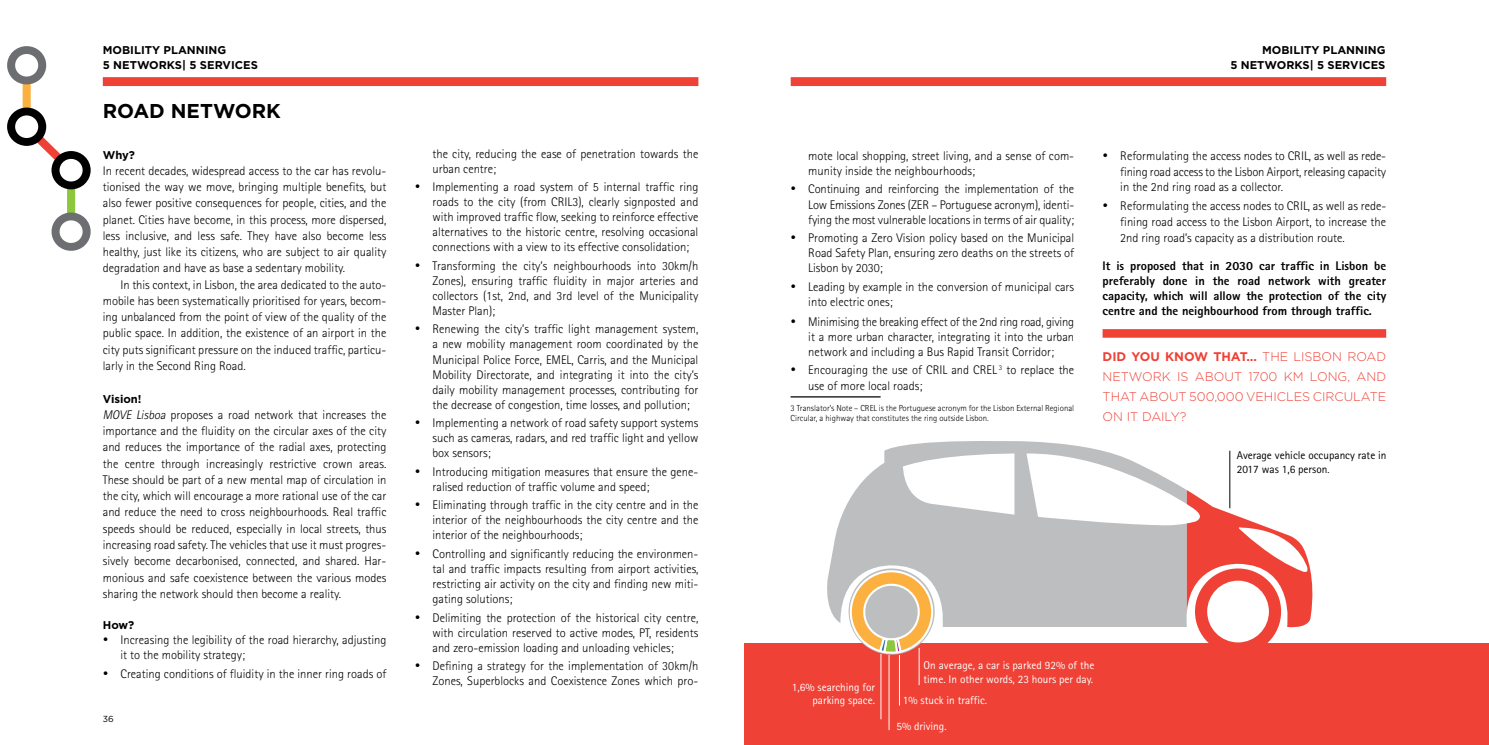
<style>
.page{position:relative;width:1489px;height:745px;background:#fff}
.page>*{position:absolute;margin:0;border:0;box-sizing:border-box;transform-origin:0 0}
.t1{font:700 20px "Gotham";color:#000}
.t2{font:300 12.5px/15px "Rotis Sans Serif";color:#000;text-align:justify}
.t3{font:800 12.5px/15px "Rotis Sans Serif";color:#000;text-align:justify}
.t4{font:300 12.5px/20px "Gotham";color:#ef4136;text-align:justify}
.t5{font:11.25px/13.5px "Rotis Sans Serif";color:#fff;text-align:right}
.t6{font:700 11.25px/15px "Gotham";color:#000}
.t7{font:11.25px/13.5px "Rotis Sans Serif";color:#000}
.t8{font:300 8.75px/10.5px "Rotis Sans Serif";color:#000}
.t9{font:8.75px "Gotham";color:#000}
.s1{font-style:italic}
.s2{font-weight:700}
.s3{font-size:10px}
</style>
<div class="page">
<div style="left:103px;top:77px;width:595px;height:9px;background:#ef4136"></div>
<div style="left:790px;top:77px;width:595px;height:9px;background:#ef4136"></div>
<hr style="left:790px;top:396px;width:90px;height:1px;background:#000">
<div style="left:1102px;top:329px;width:283px;height:8px;background:#ef4136"></div>
<div style="left:23px;top:79px;width:8px;height:32px;background:#fbb040"></div>
<div style="left:67px;top:184px;width:8px;height:32px;background:#8dc63f"></div>
<svg style="left:7px;top:107px;width:84px;height:82px"></svg>
<svg style="left:51px;top:210px;width:40px;height:41px"></svg>
<svg style="left:7px;top:46px;width:40px;height:40px"></svg>
<div style="left:744px;top:643px;width:744px;height:101px;background:#ef4136"></div>
<svg style="left:851px;top:626px;width:81px;height:28px"></svg>
<hr style="left:918px;top:647px;width:1px;height:37px;background:#fff">
<hr style="left:899px;top:654px;width:1px;height:51px;background:#fff">
<hr style="left:888px;top:654px;width:1px;height:75px;background:#fff">
<hr style="left:880px;top:653px;width:1px;height:65px;background:#fff">
<svg style="left:827px;top:441px;width:359px;height:185px;fill:#bcbec0"></svg>
<svg style="left:1186px;top:490px;width:127px;height:153px"></svg>
<hr style="left:1229px;top:450px;width:1px;height:58px;background:#000">
<p class="t6" style="left:103px;top:43px;width:157px">MOBILITY PLANNING<br>5 NETWORKS| 5 SERVICES</p>
<h1 class="t1" style="left:103px;top:99px;width:179px">ROAD NETWORK</h1>
<p class="t6" style="left:103px;top:147px;width:34px">Why?</p>
<p class="t2" style="left:103px;top:162px;width:285px;line-height:16.2px">In recent decades, widespread access to the car has revolu&shy;tionised the way we move, bringing multiple benefits, but also fewer positive consequences for people, cities, and the planet. Cities have become, in this process, more dispersed, less inclusive, and less safe. They have also become less healthy, just like its citizens, who are subject to air quality degradation and have as base a sedentary mobility.</p>
<p class="t2" style="left:103px;top:276px;width:285px;line-height:16.2px;text-indent:18px">In this context, in Lisbon, the area dedicated to the auto&shy;mobile has been systematically prioritised for years, becom&shy;ing unbalanced from the point of view of the quality of the public space. In addition, the existence of an airport in the city puts significant pressure on the induced traffic, particu&shy;larly in the Second Ring Road.</p>
<p class="t6" style="left:103px;top:390px;width:40px">Vision!</p>
<p class="t2" style="left:103px;top:406px;width:285px;line-height:16.2px"><span class="s1">MOVE Lisboa</span> proposes a road network that increases the importance and the fluidity on the circular axes of the city and reduces the importance of the radial axes, protecting the centre through increasingly restrictive crown areas.<br>These should be part of a new mental map of circulation in the city, which will encourage a more rational use of the car and reduce the need to cross neighbourhoods. Real traffic speeds should be reduced, especially in local streets, thus increasing road safety. The vehicles that use it must progres&shy;sively become decarbonised, connected, and shared. Har&shy;monious and safe coexistence between the various modes sharing the network should then become a reality.</p>
<p class="t6" style="left:103px;top:617px;width:33px">How?</p>
<p class="t2" style="left:120px;top:632px;width:267px;text-indent:-18px">• Increasing the legibility of the road hierarchy, adjusting it to the mobility strategy;</p>
<p class="t2" style="left:103px;top:665px;width:285px">• Creating conditions of fluidity in the inner ring roads of</p>
<p class="t9" style="left:103px;top:713px;width:13px">36</p>
<p class="t2" style="left:432px;top:146px;width:267px">the city, reducing the ease of penetration towards the urban centre;</p>
<p class="t2" style="left:432px;top:179px;width:267px;text-indent:-18px">• Implementing a road system of 5 internal traffic ring roads to the city (from CRIL3), clearly signposted and with improved traffic flow, seeking to reinforce effective alternatives to the historic centre, resolving occasional connections with a view to its effective consolidation;</p>
<p class="t2" style="left:432px;top:258px;width:267px;text-indent:-18px">• Transforming the city’s neighbourhoods into 30km/h Zones), ensuring traffic fluidity in major arteries and collectors (1st, 2nd, and 3rd level of the Municipality Master Plan);</p>
<p class="t2" style="left:432px;top:321px;width:267px;text-indent:-18px">• Renewing the city’s traffic light management system, a new mobility management room coordinated by the Municipal Police Force, EMEL, Carris, and the Municipal Mobility Directorate, and integrating it into the city’s daily mobility management processes, contributing for the decrease of congestion, time losses, and pollution;</p>
<p class="t2" style="left:432px;top:415px;width:267px;text-indent:-18px">• Implementing a network of road safety support systems such as cameras, radars, and red traffic light and yellow box sensors;</p>
<p class="t2" style="left:432px;top:463px;width:267px;text-indent:-18px">• Introducing mitigation measures that ensure the gene&shy;ralised reduction of traffic volume and speed;</p>
<p class="t2" style="left:432px;top:497px;width:267px;text-indent:-18px">• Eliminating through traffic in the city centre and in the interior of the neighbourhoods the city centre and the interior of the neighbourhoods;</p>
<p class="t2" style="left:432px;top:546px;width:267px;text-indent:-18px">• Controlling and significantly reducing the environmen&shy;tal and traffic impacts resulting from airport activities, restricting air activity on the city and finding new miti&shy;gating solutions;</p>
<p class="t2" style="left:432px;top:609px;width:267px;text-indent:-18px">• Delimiting the protection of the historical city centre, with circulation reserved to active modes, PT, residents and zero-emission loading and unloading vehicles;</p>
<p class="t2" style="left:415px;top:658px;width:285px;text-align:right">• Defining a strategy for the implementation of 30km/h<br>Zones, Superblocks and Coexistence Zones which pro-</p>
<p class="t6" style="left:1230px;top:43px;width:157px;text-align:right">MOBILITY PLANNING<br>5 NETWORKS| 5 SERVICES</p>
<p class="t2" style="left:808px;top:148px;width:267px">mote local shopping, street living, and a sense of com&shy;munity inside the neighbourhoods;</p>
<p class="t2" style="left:808px;top:182px;width:267px;text-indent:-18px">• Continuing and reinforcing the implementation of the Low Emissions Zones (ZER – Portuguese acronym), identi&shy;fying the most vulnerable locations in terms of air quality;</p>
<p class="t2" style="left:808px;top:230px;width:267px;text-indent:-18px">• Promoting a Zero Vision policy based on the Municipal Road Safety Plan, ensuring zero deaths on the streets of Lisbon by 2030;</p>
<p class="t2" style="left:808px;top:279px;width:267px;text-indent:-18px">• Leading by example in the conversion of municipal cars into electric ones;</p>
<p class="t2" style="left:808px;top:314px;width:267px;text-indent:-18px">• Minimising the breaking effect of the 2nd ring road, giving it a more urban character, integrating it into the urban network and including a Bus Rapid Transit Corridor;</p>
<p class="t2" style="left:808px;top:362px;width:267px;line-height:15.4px;text-indent:-18px">• Encouraging the use of CRIL and CREL <sup>3</sup> to replace the use of more local roads;</p>
<p class="t8" style="left:790px;top:402px;width:285px">3 Translator’s Note – CREL is the Portuguese acronym for the Lisbon External Regional<br>Circular, a highway that constitutes the ring outside Lisbon.</p>
<p class="t2" style="left:1120px;top:148px;width:267px;line-height:15.6px;text-indent:-18px">• Reformulating the access nodes to CRIL, as well as rede&shy;fining road access to the Lisbon Airport, releasing capacity in the 2nd ring road as a collector.</p>
<p class="t2" style="left:1120px;top:198px;width:267px;line-height:15.6px;text-indent:-18px">• Reformulating the access nodes to CRIL, as well as rede&shy;fining road access to the Lisbon Airport, to increase the 2nd ring road’s capacity as a distribution route.</p>
<p class="t3" style="left:1102px;top:258px;width:285px">It is proposed that in 2030 car traffic in Lisbon be preferably done in the road network with greater capacity, which will allow the protection of the city centre and the neighbourhood from through traffic.</p>
<p class="t4" style="left:1102px;top:346px;width:285px"><span class="s2">DID YOU KNOW THAT…</span> THE LISBON ROAD NETWORK IS ABOUT 1700 KM LONG, AND THAT ABOUT 500,000 VEHICLES CIRCULATE ON IT DAILY?</p>
<p class="t7" style="left:1236px;top:448px;width:151px">Average vehicle occupancy rate in<br>2017 was 1,6 person<span class="s3">.</span></p>
<p class="t5" style="left:791px;top:679px;width:85px">1,6% searching for parking space.</p>
<p class="t5" style="left:923px;top:658px;width:172px;text-align:left">On average, a car is parked 92% of the time. In other words, 23 hours per day.</p>
<p class="t5" style="left:902px;top:692px;width:86px">1% stuck in traffic.</p>
<p class="t5" style="left:896px;top:718px;width:52px">5% driving.</p>
</div>
